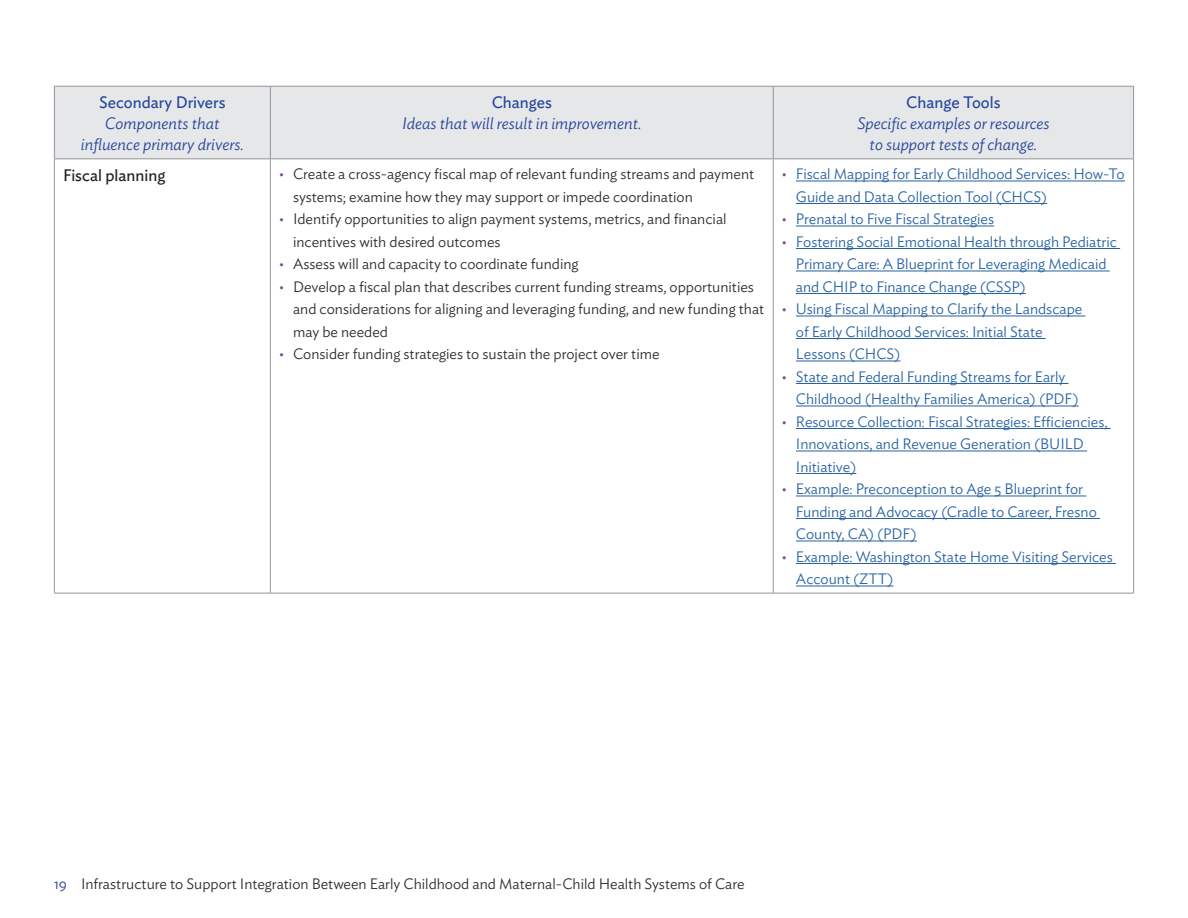
<style>
.page{position:relative;width:1188px;height:918px;background:#fff}
.page>*{position:absolute;margin:0;border:0;box-sizing:border-box;transform-origin:0 0}
.Table_head_blue{font:italic 300 16.5px/21px "Ideal Sans";color:#27459c;text-align:center}
.Table_head_blue-2{font:16.5px "Ideal Sans";color:#27459c}
.Table_row_header{font:16.5px "Ideal Sans";color:#231f20}
.t1{font:300 15px/22.5px "Ideal Sans";color:#2661a1}
.t2{font:300 15px/22.5px "Ideal Sans";color:#2e2b2c}
.s1{font-size:12px;color:#81469a}
.s2{color:#27459c}
</style>
<div class="page">
<div style="left:55px;top:87px;width:1078px;height:71px;background:#e6e7e9"></div>
<hr style="left:54px;top:86px;width:216px;height:1px;background:#939598">
<hr style="left:54px;top:87px;width:1px;height:71px;background:#939598">
<hr style="left:270px;top:86px;width:503px;height:1px;background:#939598">
<hr style="left:270px;top:87px;width:1px;height:71px;background:#939598">
<hr style="left:773px;top:86px;width:361px;height:1px;background:#939598">
<hr style="left:773px;top:87px;width:1px;height:71px;background:#939598">
<hr style="left:1133px;top:87px;width:1px;height:71px;background:#939598">
<hr style="left:54px;top:158px;width:216px;height:1px;background:#939598">
<hr style="left:54px;top:159px;width:1px;height:434px;background:#939598">
<hr style="left:270px;top:158px;width:503px;height:1px;background:#939598">
<hr style="left:270px;top:159px;width:1px;height:434px;background:#939598">
<hr style="left:773px;top:158px;width:361px;height:1px;background:#939598">
<hr style="left:773px;top:159px;width:1px;height:434px;background:#939598">
<hr style="left:1133px;top:159px;width:1px;height:434px;background:#939598">
<hr style="left:54px;top:593px;width:216px;height:1px;background:#939598">
<hr style="left:270px;top:593px;width:503px;height:1px;background:#939598">
<hr style="left:773px;top:593px;width:361px;height:1px;background:#939598">
<hr style="left:796px;top:181px;width:329px;height:1px;background:#2661a1">
<hr style="left:796px;top:203px;width:251px;height:1px;background:#2661a1">
<hr style="left:796px;top:226px;width:198px;height:1px;background:#2661a1">
<hr style="left:796px;top:248px;width:324px;height:1px;background:#2661a1">
<hr style="left:796px;top:271px;width:314px;height:1px;background:#2661a1">
<hr style="left:796px;top:293px;width:230px;height:1px;background:#2661a1">
<hr style="left:796px;top:316px;width:290px;height:1px;background:#2661a1">
<hr style="left:796px;top:338px;width:250px;height:1px;background:#2661a1">
<hr style="left:796px;top:361px;width:104px;height:1px;background:#2661a1">
<hr style="left:796px;top:383px;width:273px;height:1px;background:#2661a1">
<hr style="left:796px;top:406px;width:283px;height:1px;background:#2661a1">
<hr style="left:796px;top:428px;width:315px;height:1px;background:#2661a1">
<hr style="left:796px;top:451px;width:291px;height:1px;background:#2661a1">
<hr style="left:796px;top:473px;width:60px;height:1px;background:#2661a1">
<hr style="left:796px;top:496px;width:290px;height:1px;background:#2661a1">
<hr style="left:796px;top:518px;width:304px;height:1px;background:#2661a1">
<hr style="left:796px;top:541px;width:121px;height:1px;background:#2661a1">
<hr style="left:796px;top:563px;width:320px;height:1px;background:#2661a1">
<hr style="left:796px;top:586px;width:98px;height:1px;background:#2661a1">
<p class="Table_head_blue-2" style="left:99px;top:90px;width:128px">Secondary Drivers</p>
<p class="Table_head_blue" style="left:105px;top:111px;width:116px">Components that</p>
<p class="Table_head_blue" style="left:81px;top:132px;width:164px">influence primary drivers.</p>
<p class="Table_head_blue-2" style="left:492px;top:90px;width:62px">Changes</p>
<p class="Table_head_blue" style="left:402px;top:111px;width:241px">Ideas that will result in improvement.</p>
<p class="Table_head_blue-2" style="left:906px;top:90px;width:96px">Change Tools</p>
<p class="Table_head_blue" style="left:857px;top:111px;width:194px">Specific examples or resources to support tests of change.</p>
<p class="Table_row_header" style="left:63px;top:162px;width:104px">Fiscal planning</p>
<p class="t2" style="left:293px;top:162px;width:463px;text-indent:-14px"><span class="s1">•</span> Create a cross-agency fiscal map of relevant funding streams and payment systems; examine how they may support or impede coordination</p>
<p class="t2" style="left:293px;top:207px;width:435px;text-indent:-14px"><span class="s1">•</span> Identify opportunities to align payment systems, metrics, and financial incentives with desired outcomes</p>
<p class="t2" style="left:279px;top:252px;width:301px"><span class="s1">•</span> Assess will and capacity to coordinate funding</p>
<p class="t2" style="left:293px;top:274px;width:473px;text-indent:-14px"><span class="s1">•</span> Develop a fiscal plan that describes current funding streams, opportunities and considerations for aligning and leveraging funding, and new funding that may be needed</p>
<p class="t2" style="left:279px;top:342px;width:382px"><span class="s1">•</span> Consider funding strategies to sustain the project over time</p>
<p class="t1" style="left:796px;top:162px;width:330px;text-indent:-14px"><span class="s1">•</span> Fiscal Mapping for Early Childhood Services: How-To<br>Guide and Data Collection Tool (CHCS)</p>
<p class="t1" style="left:782px;top:207px;width:214px"><span class="s1">•</span> Prenatal to Five Fiscal Strategies</p>
<p class="t1" style="left:796px;top:229px;width:323px;text-indent:-14px"><span class="s1">•</span> Fostering Social Emotional Health through Pediatric<br>Primary Care: A Blueprint for Leveraging Medicaid and CHIP to Finance Change (CSSP)</p>
<p class="t1" style="left:796px;top:297px;width:288px;text-indent:-14px"><span class="s1">•</span> Using Fiscal Mapping to Clarify the Landscape of Early Childhood Services: Initial State<br>Lessons (CHCS)</p>
<p class="t1" style="left:796px;top:364px;width:284px;text-indent:-14px"><span class="s1">•</span> State and Federal Funding Streams for Early<br>Childhood (Healthy Families America) (PDF)</p>
<p class="t1" style="left:796px;top:409px;width:313px;text-indent:-14px"><span class="s1">•</span> Resource Collection: Fiscal Strategies: Efficiencies,<br>Innovations, and Revenue Generation (BUILD<br>Initiative)</p>
<p class="t1" style="left:796px;top:477px;width:302px;text-indent:-14px"><span class="s1">•</span> Example: Preconception to Age 5 Blueprint for<br>Funding and Advocacy (Cradle to Career, Fresno<br>County, CA) (PDF)</p>
<p class="t1" style="left:796px;top:544px;width:318px;text-indent:-14px"><span class="s1">•</span> Example: Washington State Home Visiting Services<br>Account (ZTT)</p>
<p class="t2" style="left:54px;top:872px;width:692px"><span class="s2">19</span> Infrastructure to Support Integration Between Early Childhood and Maternal-Child Health Systems of Care</p>
</div>
